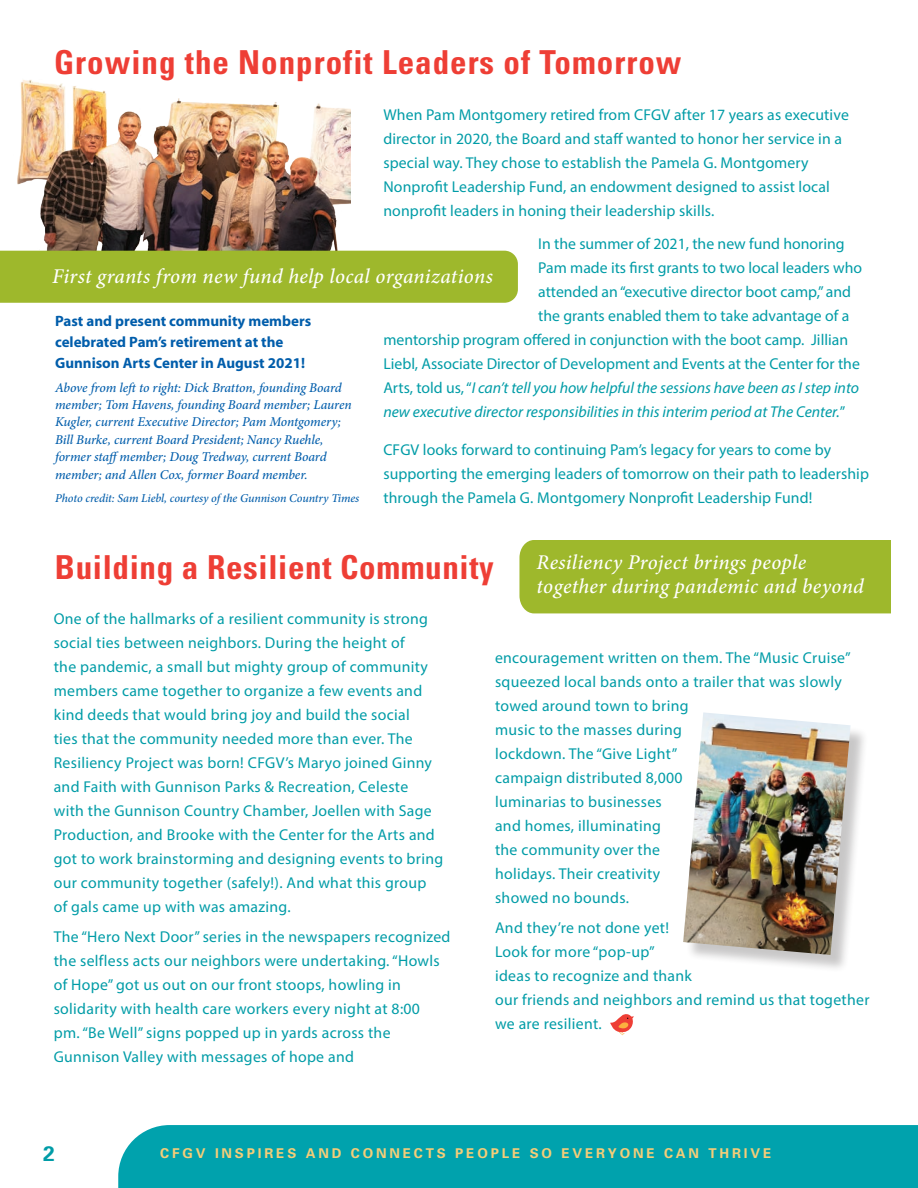
<style>
.page{position:relative;width:918px;height:1188px;background:#fff}
.page>*{position:absolute;margin:0;border:0;box-sizing:border-box;transform-origin:0 0}
.mainparagraph2016{font:700 condensed 33px "Univers";letter-spacing:.03em;color:#ee3e35}
.mainparagraph2016-2{font:italic 500 21px/24px "Minion Pro";letter-spacing:.015em;color:#fff}
.t1{font:700 21px "Univers";color:#009ca7}
.mainparagraph2016-3{font:15.75px/24px "Myriad Pro";letter-spacing:.02em;color:#009ca7}
.mainparagraph2016-4{font:15.75px "Myriad Pro";color:#009ca7}
.mainparagraph2016-5{font:italic 15.75px "Myriad Pro";color:#009ca7}
.mainparagraph2016-6{font:700 15px/21px "Myriad";color:#015dab}
.mainparagraph2016-7{font:italic 500 13.5px/17.4px "Minion Pro";letter-spacing:-.005em;color:#015dab}
.mainparagraph2016-8{font:700 13.5px "Univers";letter-spacing:.21em;color:#f6cd78}
.mainparagraph2016-9{font:italic 500 12px "Minion Pro";letter-spacing:-.01em;color:#015dab}
.s1{font-style:normal}
</style>
<div class="page">
<div style="left:118px;top:1125px;width:800px;height:63px;background:#00a2ad"></div>
<img style="left:10px;top:80px;width:340px;height:171px">
<div style="left:0;top:251px;width:518px;height:52px;background:#9eb82c"></div>
<div style="left:686px;top:715px;width:183px;height:258px;background:#231f20;opacity:.25"></div>
<img style="left:683px;top:712px;width:168px;height:243px">
<div style="left:519px;top:540px;width:372px;height:73px;background:#9eb82c"></div>
<svg style="left:610px;top:1014px;width:24px;height:21px"></svg>
<p class="mainparagraph2016" style="left:54px;top:42px;width:629px">Growing the Nonprofit Leaders of Tomorrow</p>
<p class="mainparagraph2016-3" style="left:383px;top:103px;width:467px">When Pam Montgomery retired from CFGV after 17 years as executive director in 2020, the Board and staff wanted to honor her service in a special way. They chose to establish the Pamela G. Montgomery Nonprofit Leadership Fund, an endowment designed to assist local nonprofit leaders in honing their leadership skills.</p>
<p class="mainparagraph2016-4" style="left:538px;top:234px;width:308px">In the summer of 2021, the new fund honoring</p>
<p class="mainparagraph2016-4" style="left:538px;top:258px;width:325px">Pam made its first grants to two local leaders who</p>
<p class="mainparagraph2016-4" style="left:538px;top:282px;width:314px">attended an “executive director boot camp,” and</p>
<p class="mainparagraph2016-4" style="left:538px;top:306px;width:313px">the grants enabled them to take advantage of a</p>
<p class="mainparagraph2016-4" style="left:383px;top:330px;width:466px">mentorship program offered in conjunction with the boot camp. Jillian</p>
<p class="mainparagraph2016-4" style="left:383px;top:354px;width:478px">Liebl, Associate Director of Development and Events at the Center for the</p>
<p class="mainparagraph2016-5" style="left:383px;top:378px;width:477px"><span class="s1">Arts, told us, “</span>I can’t tell you how helpful the sessions have been as I step into</p>
<p class="mainparagraph2016-5" style="left:383px;top:402px;width:464px">new executive director responsibilities in this interim period at The Center.<span class="s1">”</span></p>
<p class="mainparagraph2016-3" style="left:383px;top:437px;width:487px">CFGV looks forward to continuing Pam’s legacy for years to come by supporting the emerging leaders of tomorrow on their path to leadership through the Pamela G. Montgomery Nonprofit Leadership Fund!</p>
<p class="mainparagraph2016-2" style="left:52px;top:264px;width:442px">First grants from new fund help local organizations</p>
<p class="mainparagraph2016-6" style="left:55px;top:311px;width:258px">Past and present community members celebrated Pam’s retirement at the<br>Gunnison Arts Center in August 2021!</p>
<p class="mainparagraph2016-7" style="left:55px;top:379px;width:298px">Above from left to right: Dick Bratton, founding Board member; Tom Havens, founding Board member; Lauren Kugler, current Executive Director; Pam Montgomery; Bill Burke, current Board President; Nancy Ruehle, former staffmember; Doug Tredway, current Board member; and Allen Cox, former Board member.</p>
<p class="mainparagraph2016-9" style="left:55px;top:490px;width:306px">Photo credit: Sam Liebl, courtesy of the Gunnison Country Times</p>
<p class="mainparagraph2016" style="left:55px;top:547px;width:440px">Building a Resilient Community</p>
<p class="mainparagraph2016-2" style="left:537px;top:550px;width:329px">Resiliency Project brings people together during pandemic and beyond</p>
<p class="mainparagraph2016-3" style="left:54px;top:606px;width:391px">One of the hallmarks of a resilient community is strong social ties between neighbors. During the height of<br>the pandemic, a small but mighty group of community members came together to organize a few events and kind deeds that would bring joy and build the social<br>ties that the community needed more than ever. The Resiliency Project was born! CFGV’s Maryo joined Ginny and Faith with Gunnison Parks &amp; Recreation, Celeste<br>with the Gunnison Country Chamber, Joellen with Sage Production, and Brooke with the Center for the Arts and got to work brainstorming and designing events to bring our community together (safely!). And what this group of gals came up with was amazing.</p>
<p class="mainparagraph2016-3" style="left:54px;top:924px;width:398px">The “Hero Next Door” series in the newspapers recognized the selfless acts our neighbors were undertaking. “Howls of Hope” got us out on our front stoops, howling in solidarity with health care workers every night at 8:00<br>pm. “Be Well” signs popped up in yards across the Gunnison Valley with messages of hope and</p>
<p class="mainparagraph2016-3" style="left:495px;top:645px;width:357px">encouragement written on them. The “Music Cruise” squeezed local bands onto a trailer that was slowly towed around town to bring<br>music to the masses during<br>lockdown. The “Give Light”<br>campaign distributed 8,000<br>luminarias to businesses<br>and homes, illuminating<br>the community over the<br>holidays. Their creativity<br>showed no bounds.</p>
<p class="mainparagraph2016-3" style="left:495px;top:915px;width:376px">And they’re not done yet!<br>Look for more “pop-up”<br>ideas to recognize and thank<br>our friends and neighbors and remind us that together we are resilient.</p>
<p class="t1" style="left:43px;top:1140px;width:13px">2</p>
<p class="mainparagraph2016-8" style="left:160px;top:1144px;width:613px">CFGV INSPIRES AND CONNECTS PEOPLE SO EVERYONE CAN THRIVE</p>
</div>
